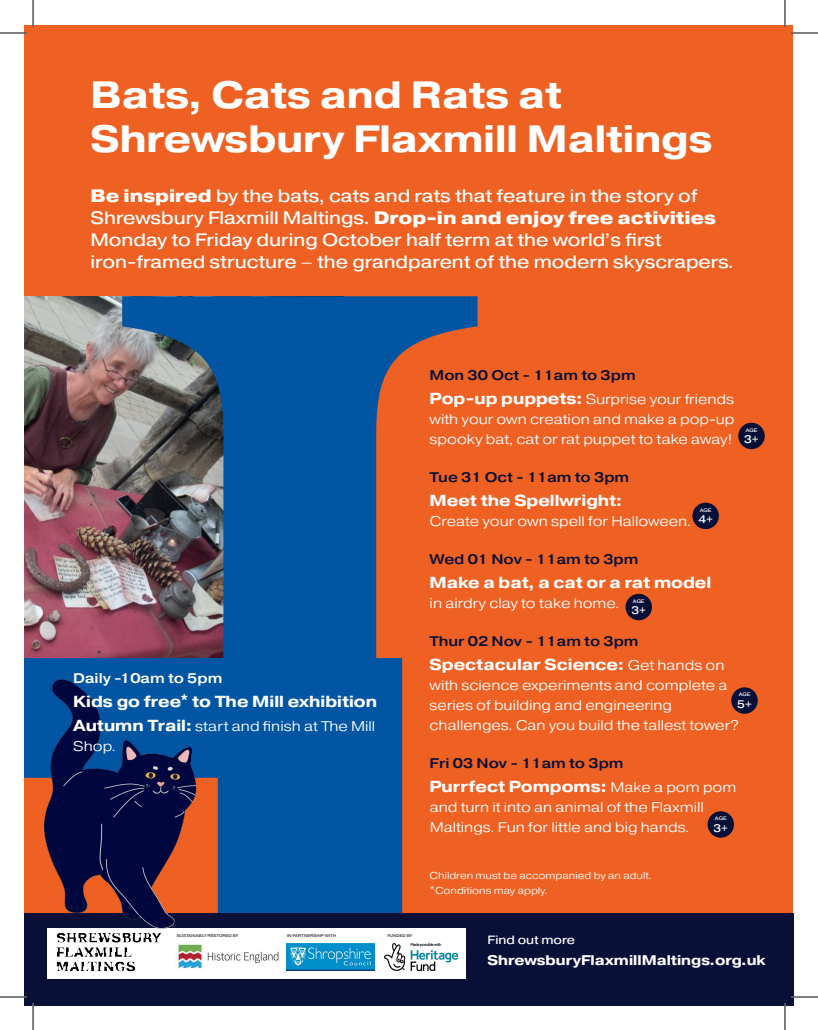
<style>
.page{position:relative;width:818px;height:1030px;background:#fff}
.page>*{position:absolute;margin:0;border:0;box-sizing:border-box;transform-origin:0 0}
.t1{font:700 38px/44px "Pragmatica Ext";color:#fff}
.t2{font:18px/22px "Pragmatica Ext";color:#fff}
.t3{font:700 16px "Pragmatica Ext";color:#fff}
.t4{font:300 14px/20px "Pragmatica Ext";color:#fff}
.t5{font:500 14px "Pragmatica Ext";color:#091037}
.t6{font:700 14px "Pragmatica Ext";color:#fff}
.t7{font:500 14px "Pragmatica Ext";color:#fff}
.t8{font:12px "Pragmatica Ext";color:#fff}
.t9{font:11px "Pragmatica Ext";color:#fff}
.t10{font:300 10px/14px "Pragmatica Ext";color:#fff}
.t11{font:5px "Pragmatica Ext";letter-spacing:-.01em;color:#fff}
.t12{font:4px "Pragmatica Ext";color:#231f20}
.s1{font-weight:800}
.s2{font-weight:700;font-size:16px}
.s3{font-weight:500;color:#091037}
.s4{font-weight:300;font-size:14px}
</style>
<div class="page">
<div style="left:24px;top:24px;width:769px;height:981px;background:#ef6123"></div>
<svg style="left:24px;top:296px;width:453px;height:617px"></svg>
<div style="left:24px;top:913px;width:769px;height:92px;background:#091037"></div>
<div style="left:707px;top:811px;width:26px;height:27px;background:#091037;border-radius:50%"></div>
<div style="left:47px;top:928px;width:419px;height:50px;background:#fff"></div>
<img style="left:287px;top:943px;width:87px;height:28px">
<img style="left:384px;top:944px;width:73px;height:26px">
<img style="left:179px;top:944px;width:100px;height:26px">
<img style="left:45px;top:680px;width:175px;height:234px">
<div style="left:625px;top:594px;width:26px;height:26px;background:#091037;border-radius:50%"></div>
<div style="left:738px;top:423px;width:26px;height:26px;background:#091037;border-radius:50%"></div>
<div style="left:692px;top:503px;width:26px;height:26px;background:#091037;border-radius:50%"></div>
<div style="left:731px;top:687px;width:26px;height:27px;background:#091037;border-radius:50%"></div>
<img style="left:47px;top:914px;width:132px;height:65px">
<hr style="left:0;top:32px;width:27px;height:2px;background:#fff">
<hr style="left:790px;top:32px;width:27px;height:2px;background:#fff">
<hr style="left:32px;top:0;width:2px;height:27px;background:#fff">
<hr style="left:32px;top:1003px;width:2px;height:27px;background:#fff">
<svg style="left:0;top:33px;width:27px;height:1px"></svg>
<svg style="left:790px;top:33px;width:27px;height:1px"></svg>
<svg style="left:0;top:996px;width:27px;height:2px"></svg>
<svg style="left:33px;top:0;width:1px;height:27px"></svg>
<svg style="left:33px;top:1003px;width:1px;height:27px"></svg>
<svg style="left:784px;top:0;width:1px;height:27px"></svg>
<svg style="left:784px;top:996px;width:33px;height:34px"></svg>
<h1 class="t1" style="left:90px;top:72px;width:623px">Bats, Cats and Rats at<br>Shrewsbury Flaxmill Maltings</h1>
<p class="t2" style="left:90px;top:185px;width:644px"><span class="s1">Be inspired</span> by the bats, cats and rats that feature in the story of Shrewsbury Flaxmill Maltings. <span class="s1">Drop-in and enjoy free activities </span>Monday to Friday during October half term at the world’s first iron-framed structure – the grandparent of the modern skyscrapers.</p>
<p class="t7" style="left:73px;top:669px;width:150px">Daily -10am to 5pm</p>
<p class="t3" style="left:73px;top:691px;width:305px">Kids go free* to The Mill exhibition</p>
<p class="t4" style="left:73px;top:716px;width:303px"><span class="s2">Autumn Trail:</span> start and finish at The Mill<br>Shop.</p>
<p class="t12" style="left:177px;top:933px;width:63px">SUSTAINABLY RESTORED BY</p>
<p class="t12" style="left:287px;top:933px;width:51px">IN PARTNERSHIP WITH</p>
<p class="t12" style="left:387px;top:933px;width:27px">FUNDED BY</p>
<p class="t4" style="left:429px;top:363px;width:306px;line-height:24px"><span class="s3">Mon 30 Oct - 11am to 3pm<br></span><span class="s2">Pop-up puppets:</span> Surprise your friends</p>
<p class="t4" style="left:429px;top:409px;width:306px">with your own creation and make a pop-up spooky bat, cat or rat puppet to take away!</p>
<p class="t5" style="left:429px;top:468px;width:201px">Tue 31 Oct - 11am to 3pm</p>
<p class="t3" style="left:429px;top:490px;width:194px">Meet the Spellwright:</p>
<p class="t4" style="left:429px;top:511px;width:263px">Create your own spell for Halloween.</p>
<p class="t5" style="left:429px;top:550px;width:210px">Wed 01 Nov - 11am to 3pm</p>
<p class="t3" style="left:429px;top:572px;width:283px">Make a bat, a cat or a rat model</p>
<p class="t4" style="left:429px;top:593px;width:191px">in airdry clay to take home.</p>
<p class="t5" style="left:429px;top:632px;width:210px">Thur 02 Nov - 11am to 3pm</p>
<p class="t3" style="left:429px;top:654px;width:296px">Spectacular Science: <span class="s4">Get hands on</span></p>
<p class="t4" style="left:429px;top:675px;width:311px">with science experiments and complete a series of building and engineering challenges. Can you build the tallest tower?</p>
<p class="t5" style="left:429px;top:754px;width:195px">Fri 03 Nov - 11am to 3pm</p>
<p class="t3" style="left:429px;top:776px;width:308px">Purrfect Pompoms: <span class="s4">Make a pom pom</span></p>
<p class="t4" style="left:429px;top:797px;width:275px">and turn it into an animal of the Flaxmill<br>Maltings. Fun for little and big hands.</p>
<p class="t11" style="left:745px;top:427px;width:13px">AGE</p>
<p class="t9" style="left:743px;top:432px;width:16px">3+</p>
<p class="t11" style="left:699px;top:507px;width:13px">AGE</p>
<p class="t9" style="left:698px;top:512px;width:16px">4+</p>
<p class="t11" style="left:632px;top:598px;width:13px">AGE</p>
<p class="t9" style="left:631px;top:603px;width:16px">3+</p>
<p class="t11" style="left:738px;top:691px;width:13px">AGE</p>
<p class="t9" style="left:737px;top:697px;width:16px">5+</p>
<p class="t11" style="left:714px;top:815px;width:13px">AGE</p>
<p class="t9" style="left:713px;top:821px;width:16px">3+</p>
<p class="t10" style="left:429px;top:869px;width:223px">Children must be accompanied by an adult. *Conditions may apply.</p>
<p class="t8" style="left:487px;top:932px;width:89px">Find out more</p>
<p class="t6" style="left:487px;top:950px;width:280px">ShrewsburyFlaxmillMaltings.org.uk</p>
</div>
